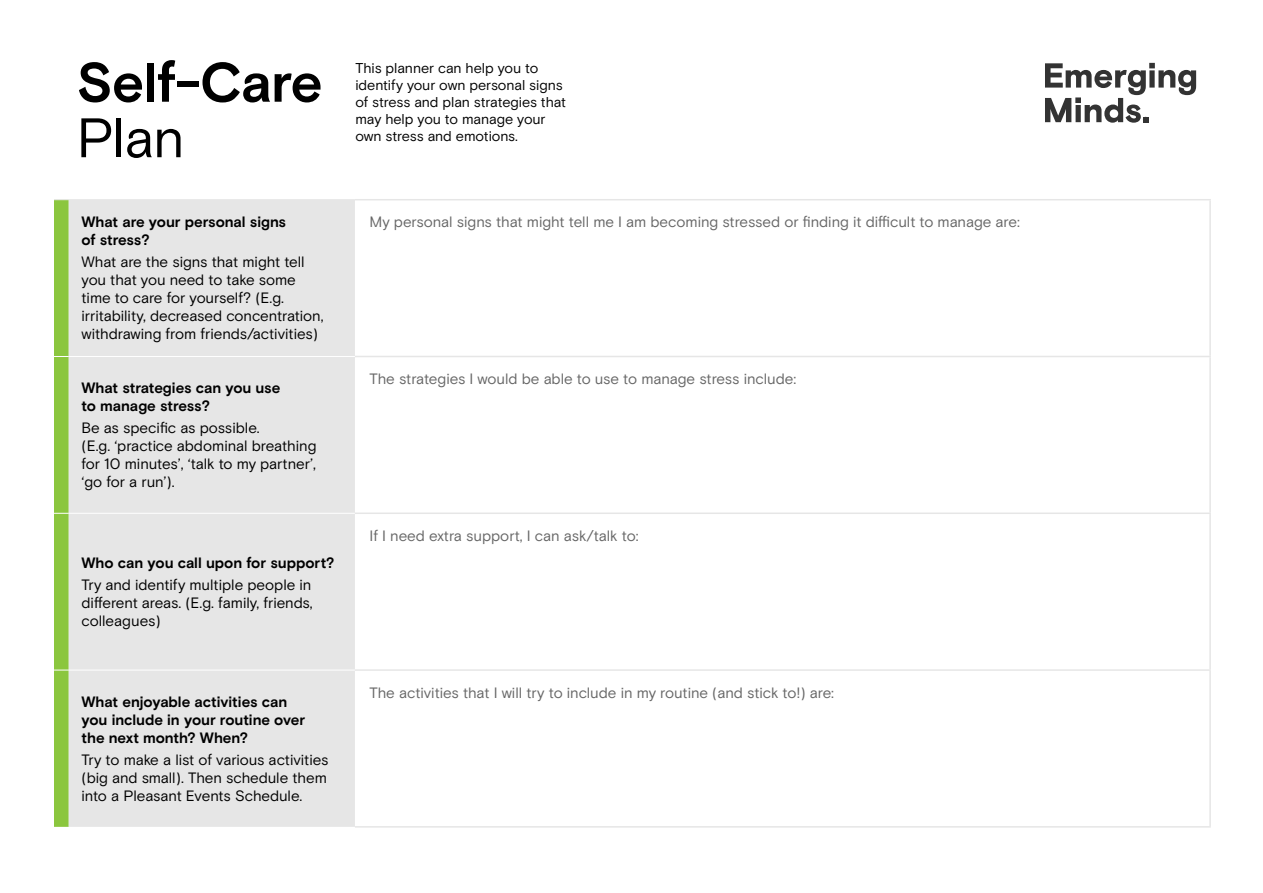
<style>
.page{position:relative;width:1263px;height:893px;background:#fff}
.page>*{position:absolute;margin:0;border:0;box-sizing:border-box;transform-origin:0 0}
.t1{font:700 55.5px/55.5px "Basis Grotesque Pro";letter-spacing:-.015em;color:#000}
.t2{font:15px/18px "Basis Grotesque Pro";letter-spacing:-.005em;color:#000}
.t3{font:15px "Basis Grotesque Pro";letter-spacing:-.005em;color:#666}
.t4{font:700 15px/18px "Basis Grotesque Pro";letter-spacing:-.005em;color:#000}
.t5{font:14.25px/17.1px "Basis Grotesque Pro";letter-spacing:-.01em;color:#000}
.s1{font-weight:400}
</style>
<div class="page">
<svg style="left:1045px;top:63px;width:151px;height:60px"></svg>
<div style="left:69px;top:200px;width:286px;height:627px;background:#e6e6e6"></div>
<hr style="left:69px;top:356px;width:286px;height:1px;background:#fff">
<hr style="left:69px;top:513px;width:286px;height:1px;background:#fff">
<hr style="left:69px;top:670px;width:286px;height:1px;background:#fff">
<hr style="left:355px;top:199px;width:856px;height:1px;background:#e6e6e6">
<hr style="left:1209px;top:200px;width:2px;height:156px;background:#e6e6e6">
<hr style="left:355px;top:356px;width:856px;height:1px;background:#e6e6e6">
<hr style="left:1209px;top:357px;width:2px;height:155px;background:#e6e6e6">
<hr style="left:355px;top:512px;width:856px;height:2px;background:#e6e6e6">
<hr style="left:1209px;top:514px;width:2px;height:155px;background:#e6e6e6">
<hr style="left:355px;top:669px;width:856px;height:2px;background:#e6e6e6">
<hr style="left:1209px;top:671px;width:2px;height:155px;background:#e6e6e6">
<hr style="left:355px;top:826px;width:856px;height:2px;background:#e6e6e6">
<svg style="left:54px;top:199px;width:15px;height:628px;background:#8ec744"></svg>
<hr style="left:69px;top:199px;width:286px;height:1px;background:#e6e6e6">
<p class="t1" style="left:76px;top:57px;width:248px">Self-Care<br><span class="s1">Plan</span></p>
<p class="t5" style="left:355px;top:60px;width:212px">This planner can help you to identify your own personal signs of stress and plan strategies that may help you to manage your own stress and emotions.</p>
<p class="t4" style="left:81px;top:214px;width:206px">What are your personal signs of stress?</p>
<p class="t2" style="left:81px;top:254px;width:244px">What are the signs that might tell you that you need to take some time to care for yourself? (E.g. irritability, decreased concentration, withdrawing from friends/activities)</p>
<p class="t4" style="left:81px;top:379px;width:200px">What strategies can you use to manage stress?</p>
<p class="t2" style="left:81px;top:419px;width:236px">Be as specific as possible.<br>(E.g. ‘practice abdominal breathing for 10 minutes’, ‘talk to my partner’, ‘go for a run’).</p>
<p class="t4" style="left:81px;top:554px;width:255px">Who can you call upon for support?</p>
<p class="t2" style="left:81px;top:576px;width:233px;text-align:justify">Try and identify multiple people in different areas. (E.g. family, friends, colleagues)</p>
<p class="t4" style="left:81px;top:693px;width:225px">What enjoyable activities can you include in your routine over the next month? When?</p>
<p class="t2" style="left:81px;top:751px;width:248px;text-align:justify">Try to make a list of various activities (big and small). Then schedule them into a Pleasant Events Schedule.</p>
<p class="t3" style="left:369px;top:213px;width:652px">My personal signs that might tell me I am becoming stressed or finding it difficult to manage are:</p>
<p class="t3" style="left:369px;top:370px;width:428px">The strategies I would be able to use to manage stress include:</p>
<p class="t3" style="left:369px;top:527px;width:271px">If I need extra support, I can ask/talk to:</p>
<p class="t3" style="left:369px;top:684px;width:466px">The activities that I will try to include in my routine (and stick to!) are:</p>
</div>
